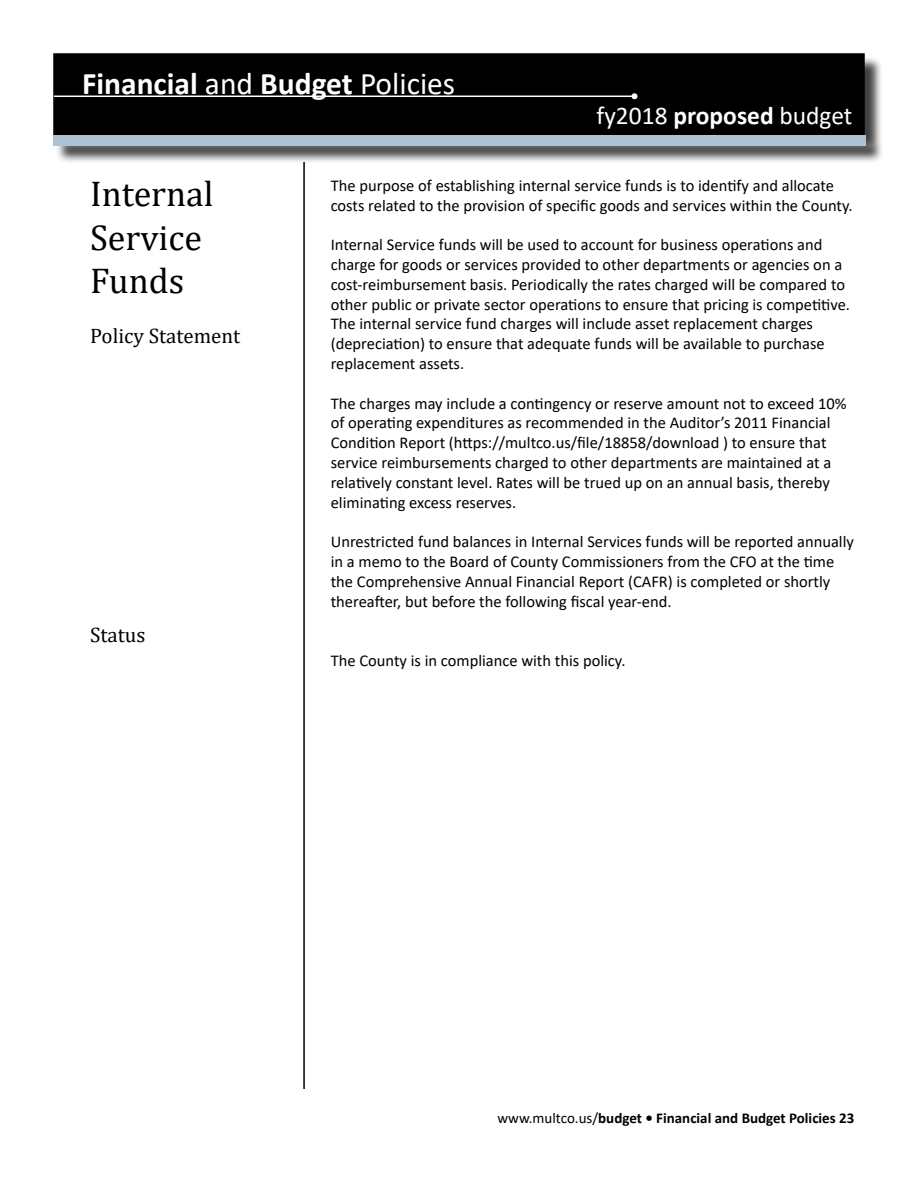
<style>
.page{position:relative;width:918px;height:1188px;background:#fff}
.page>*{position:absolute;margin:0;border:0;box-sizing:border-box;transform-origin:0 0}
.t1{font:36px/43.2px "Cambria";color:#000}
.t2{font:700 31.5px "Calibri";color:#fff}
.t3{font:25.5px "Calibri";color:#fff}
.t4{font:21px "Cambria";color:#000}
.t5{font:16.5px/19.8px "Calibri";color:#000}
.t6{font:700 15px "Calibri";color:#000}
.s1{font-weight:400}
.s2{font-weight:700}
</style>
<div class="page">
<hr style="left:303px;top:162px;width:2px;height:927px;background:#000">
<div style="left:54px;top:54px;width:810px;height:80px;background:#000"></div>
<div style="left:53px;top:53px;width:812px;height:82px;border:2px solid #000"></div>
<hr style="left:54px;top:96px;width:580px;height:1px;background:#fff">
<svg style="left:632px;top:93px;width:6px;height:6px"></svg>
<div style="left:56px;top:137px;width:828px;height:27px;background:#000;opacity:.75"></div>
<div style="left:53px;top:135px;width:812px;height:10px;background:#acc3d5"></div>
<h2 class="t2" style="left:82px;top:61px;width:375px">Financial <span class="s1">and</span> Budget <span class="s1">Policies</span></h2>
<h3 class="t3" style="left:597px;top:98px;width:257px">fy2018 <span class="s2">proposed</span> budget</h3>
<h1 class="t1" style="left:90px;top:172px;width:125px">Internal<br>Service<br>Funds</h1>
<p class="t4" style="left:90px;top:324px;width:152px">Policy Statement</p>
<p class="t4" style="left:90px;top:622px;width:57px">Status</p>
<p class="t5" style="left:331px;top:175px;width:523px">The purpose of establishing internal service funds is to identify and allocate costs related to the provision of specific goods and services within the County.</p>
<p class="t5" style="left:331px;top:234px;width:521px">Internal Service funds will be used to account for business operations and charge for goods or services provided to other departments or agencies on a cost-reimbursement basis. Periodically the rates charged will be compared to other public or private sector operations to ensure that pricing is competitive.<br>The internal service fund charges will include asset replacement charges (depreciation) to ensure that adequate funds will be available to purchase replacement assets.</p>
<p class="t5" style="left:331px;top:393px;width:517px">The charges may include a contingency or reserve amount not to exceed 10% of operating expenditures as recommended in the Auditor’s 2011 Financial Condition Report (https://multco.us/file/18858/download ) to ensure that service reimbursements charged to other departments are maintained at a relatively constant level. Rates will be trued up on an annual basis, thereby eliminating excess reserves.</p>
<p class="t5" style="left:331px;top:531px;width:525px">Unrestricted fund balances in Internal Services funds will be reported annually in a memo to the Board of County Commissioners from the CFO at the time the Comprehensive Annual Financial Report (CAFR) is completed or shortly thereafter, but before the following fiscal year-end.</p>
<p class="t5" style="left:331px;top:650px;width:296px">The County is in compliance with this policy.</p>
<p class="t6" style="left:498px;top:1107px;width:358px"><span class="s1">www.multco.us/</span>budget • Financial and Budget Policies 23</p>
</div>
